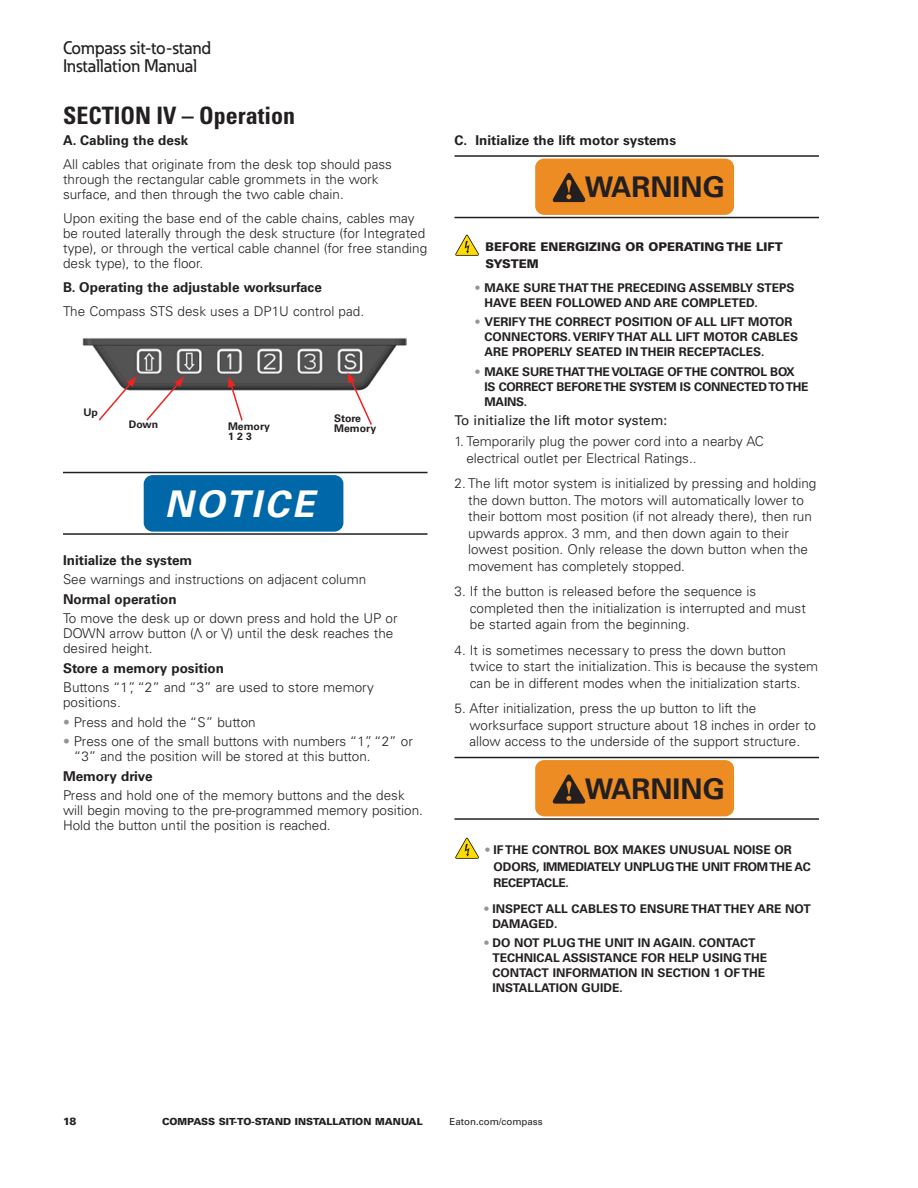
<style>
.page{position:relative;width:918px;height:1188px;background:#fff}
.page>*{position:absolute;margin:0;border:0;box-sizing:border-box;transform-origin:0 0}
.t1{font:italic 700 36.75px "Univers LT Std";letter-spacing:.08em;color:#fff}
.t2{font:700 28.5px "Univers LT Std";color:#231f20}
._01_Head1_16_17_NCOO{font:700 condensed 24px "Univers LT Std";color:#231f20}
.t3{font:500 18px/18px "Eaton";color:#231f20}
.Body_9_11__6_NCOOK{font:300 13.5px/16.5px "Univers LT Std";color:#231f20}
._02_Body_10_11_3_NCO{font:300 13.5px/15px "Univers LT Std";color:#231f20}
._01_Head2{font:300 13.5px/15px "Univers LT Std";color:#231f20}
._01_Head2-2{font:700 13.5px "Univers LT Std";color:#231f20}
._02_Body_10_11_3_NCO-2{font:700 13.5px "Univers LT Std";color:#231f20}
._02_Body{font:13.5px "Univers LT Std";color:#231f20}
._02_Body-2{font:700 12px/15px "Univers LT Std";color:#231f20}
._10_Warning_Voltage{font:700 12px/16.5px "Univers LT Std";letter-spacing:-.02em;color:#231f20}
._02_Body-3{font:700 12px/15px "Univers LT Std";letter-spacing:-.02em;color:#231f20}
._01_Head2-3{font:900 12px/16.5px "Univers LT Std";color:#231f20}
._06_Callout{font:700 10.5px/10.5px "Univers LT Std";color:#231f20}
.t4{font:900 10.5px "Univers LT Std";color:#231f20}
.t5{font:900 9.75px "Univers LT Std";color:#231f20}
.t6{font:9.75px "Univers LT Std";color:#231f20}
.s1{color:#939598}
</style>
<div class="page">
<hr style="left:63px;top:472px;width:365px;height:1px;background:#231f20">
<hr style="left:63px;top:533px;width:365px;height:2px;background:#231f20">
<div style="left:145px;top:476px;width:197px;height:55px;background:#0068a9;border-radius:8px"></div>
<div style="left:144px;top:475px;width:199px;height:57px;border:2px solid #0068a9;border-radius:8px"></div>
<img style="left:83px;top:338px;width:324px;height:53px">
<svg style="left:97px;top:377px;width:40px;height:44px"></svg>
<svg style="left:145px;top:377px;width:39px;height:44px"></svg>
<svg style="left:228px;top:377px;width:16px;height:44px"></svg>
<svg style="left:348px;top:372px;width:25px;height:53px"></svg>
<hr style="left:454px;top:155px;width:365px;height:2px;background:#231f20">
<hr style="left:454px;top:217px;width:365px;height:1px;background:#231f20">
<hr style="left:454px;top:757px;width:365px;height:1px;background:#231f20">
<hr style="left:454px;top:818px;width:365px;height:2px;background:#231f20">
<div style="left:536px;top:160px;width:197px;height:54px;background:#ec8c22;border-radius:8px"></div>
<div style="left:535px;top:159px;width:199px;height:56px;border:2px solid #ec8c22;border-radius:8px"></div>
<svg style="left:552px;top:172px;width:34px;height:31px"></svg>
<svg style="left:455px;top:235px;width:24px;height:21px"></svg>
<div style="left:536px;top:761px;width:197px;height:54px;background:#ec8c22;border-radius:8px"></div>
<div style="left:535px;top:760px;width:199px;height:56px;border:2px solid #ec8c22;border-radius:8px"></div>
<svg style="left:552px;top:774px;width:34px;height:30px"></svg>
<svg style="left:455px;top:838px;width:24px;height:21px"></svg>
<h3 class="t3" style="left:63px;top:39px;width:150px">Compass sit-to-stand<br>Installation Manual</h3>
<p class="_01_Head1_16_17_NCOO" style="left:63px;top:101px;width:234px">SECTION IV – Operation</p>
<p class="_01_Head2-2" style="left:63px;top:132px;width:127px">A. Cabling the desk</p>
<p class="_01_Head2" style="left:63px;top:157px;width:330px">All cables that originate from the desk top should pass through the rectangular cable grommets in the work surface, and then through the two cable chain.</p>
<p class="_02_Body_10_11_3_NCO" style="left:63px;top:211px;width:366px">Upon exiting the base end of the cable chains, cables may be routed laterally through the desk structure (for Integrated type), or through the vertical cable channel (for free standing desk type), to the floor.</p>
<p class="_01_Head2-2" style="left:63px;top:279px;width:260px">B. Operating the adjustable worksurface</p>
<p class="_01_Head2" style="left:63px;top:304px;width:300px">The Compass STS desk uses a DP1U control pad.</p>
<p class="_06_Callout" style="left:83px;top:407px;width:16px">Up</p>
<p class="_06_Callout" style="left:129px;top:419px;width:31px">Down</p>
<p class="_06_Callout" style="left:228px;top:421px;width:43px">Memory<br>1 2 3</p>
<p class="_06_Callout" style="left:334px;top:413px;width:43px">Store<br>Memory</p>
<p class="t1" style="left:164px;top:483px;width:151px">NOTICE</p>
<p class="_02_Body_10_11_3_NCO-2" style="left:63px;top:552px;width:131px">Initialize the system</p>
<p class="_02_Body_10_11_3_NCO" style="left:63px;top:572px;width:305px">See warnings and instructions on adjacent column</p>
<p class="_02_Body_10_11_3_NCO-2" style="left:63px;top:591px;width:115px">Normal operation</p>
<p class="_02_Body_10_11_3_NCO" style="left:63px;top:611px;width:336px">To move the desk up or down press and hold the UP or<br>DOWN arrow button (/\ or \/) until the desk reaches the desired height.</p>
<p class="_02_Body_10_11_3_NCO-2" style="left:63px;top:660px;width:162px">Store a memory position</p>
<p class="_02_Body_10_11_3_NCO" style="left:63px;top:680px;width:312px">Buttons “1”, “2” and “3” are used to store memory positions.</p>
<p class="_02_Body_10_11_3_NCO" style="left:63px;top:715px;width:194px"><span class="s1">•</span> Press and hold the “S” button</p>
<p class="_02_Body_10_11_3_NCO" style="left:74px;top:734px;width:340px;text-indent:-11px"><span class="s1">•</span> Press one of the small buttons with numbers “1”, “2” or “3” and the position will be stored at this button.</p>
<p class="_02_Body_10_11_3_NCO-2" style="left:63px;top:768px;width:91px">Memory drive</p>
<p class="_02_Body_10_11_3_NCO" style="left:63px;top:788px;width:359px">Press and hold one of the memory buttons and the desk will begin moving to the pre-programmed memory position.<br>Hold the button until the position is reached.</p>
<p class="_01_Head2-2" style="left:454px;top:132px;width:223px">C. Initialize the lift motor systems</p>
<p class="t2" style="left:585px;top:171px;width:142px">WARNING</p>
<p class="_01_Head2-3" style="left:485px;top:239px;width:299px">BEFORE ENERGIZING OR OPERATING THE LIFT<br>SYSTEM</p>
<p class="_02_Body-2" style="left:484px;top:280px;width:312px;text-indent:-9px"><span class="s1">•</span> MAKE SURE THAT THE PRECEDING ASSEMBLY STEPS<br>HAVE BEEN FOLLOWED AND ARE COMPLETED.</p>
<p class="_02_Body-2" style="left:484px;top:315px;width:315px;text-indent:-9px"><span class="s1">•</span> VERIFY THE CORRECT POSITION OF ALL LIFT MOTOR<br>CONNECTORS. VERIFY THAT ALL LIFT MOTOR CABLES<br>ARE PROPERLY SEATED IN THEIR RECEPTACLES.</p>
<p class="_02_Body-3" style="left:484px;top:364px;width:326px;text-indent:-9px"><span class="s1">•</span> MAKE SURE THAT THE VOLTAGE OF THE CONTROL BOX<br>IS CORRECT BEFORE THE SYSTEM IS CONNECTED TO THE<br>MAINS.</p>
<p class="_02_Body" style="left:454px;top:412px;width:214px">To initialize the lift motor system:</p>
<p class="Body_9_11__6_NCOOK" style="left:466px;top:433px;width:299px;text-indent:-12px">1. Temporarily plug the power cord into a nearby AC electrical outlet per Electrical Ratings..</p>
<p class="Body_9_11__6_NCOOK" style="left:468px;top:475px;width:350px;text-indent:-14px">2. The lift motor system is initialized by pressing and holding the down button. The motors will automatically lower to their bottom most position (if not already there), then run upwards approx. 3 mm, and then down again to their lowest position. Only release the down button when the movement has completely stopped.</p>
<p class="Body_9_11__6_NCOOK" style="left:470px;top:583px;width:338px;text-indent:-15px">3. If the button is released before the sequence is completed then the initialization is interrupted and must be started again from the beginning.</p>
<p class="Body_9_11__6_NCOOK" style="left:470px;top:642px;width:350px;text-indent:-15px">4. It is sometimes necessary to press the down button twice to start the initialization. This is because the system can be in different modes when the initialization starts.</p>
<p class="Body_9_11__6_NCOOK" style="left:470px;top:700px;width:348px;text-indent:-15px">5. After initialization, press the up button to lift the worksurface support structure about 18 inches in order to allow access to the underside of the support structure.</p>
<p class="t2" style="left:585px;top:772px;width:142px">WARNING</p>
<p class="_10_Warning_Voltage" style="left:493px;top:842px;width:319px;text-indent:-8px"><span class="s1">•</span> IF THE CONTROL BOX MAKES UNUSUAL NOISE OR<br>ODORS, IMMEDIATELY UNPLUG THE UNIT FROM THE AC<br>RECEPTACLE.</p>
<p class="_02_Body-2" style="left:492px;top:901px;width:320px;text-indent:-8px"><span class="s1">•</span> INSPECT ALL CABLES TO ENSURE THAT THEY ARE NOT<br>DAMAGED.</p>
<p class="_02_Body-2" style="left:492px;top:936px;width:276px;text-indent:-8px"><span class="s1">•</span> DO NOT PLUG THE UNIT IN AGAIN. CONTACT TECHNICAL ASSISTANCE FOR HELP USING THE CONTACT INFORMATION IN SECTION 1 OF THE INSTALLATION GUIDE.</p>
<p class="t4" style="left:63px;top:1115px;width:15px">18</p>
<p class="t5" style="left:162px;top:1115px;width:262px">COMPASS SIT-TO-STAND INSTALLATION MANUAL</p>
<p class="t6" style="left:450px;top:1116px;width:95px">Eaton.com/compass</p>
</div>
